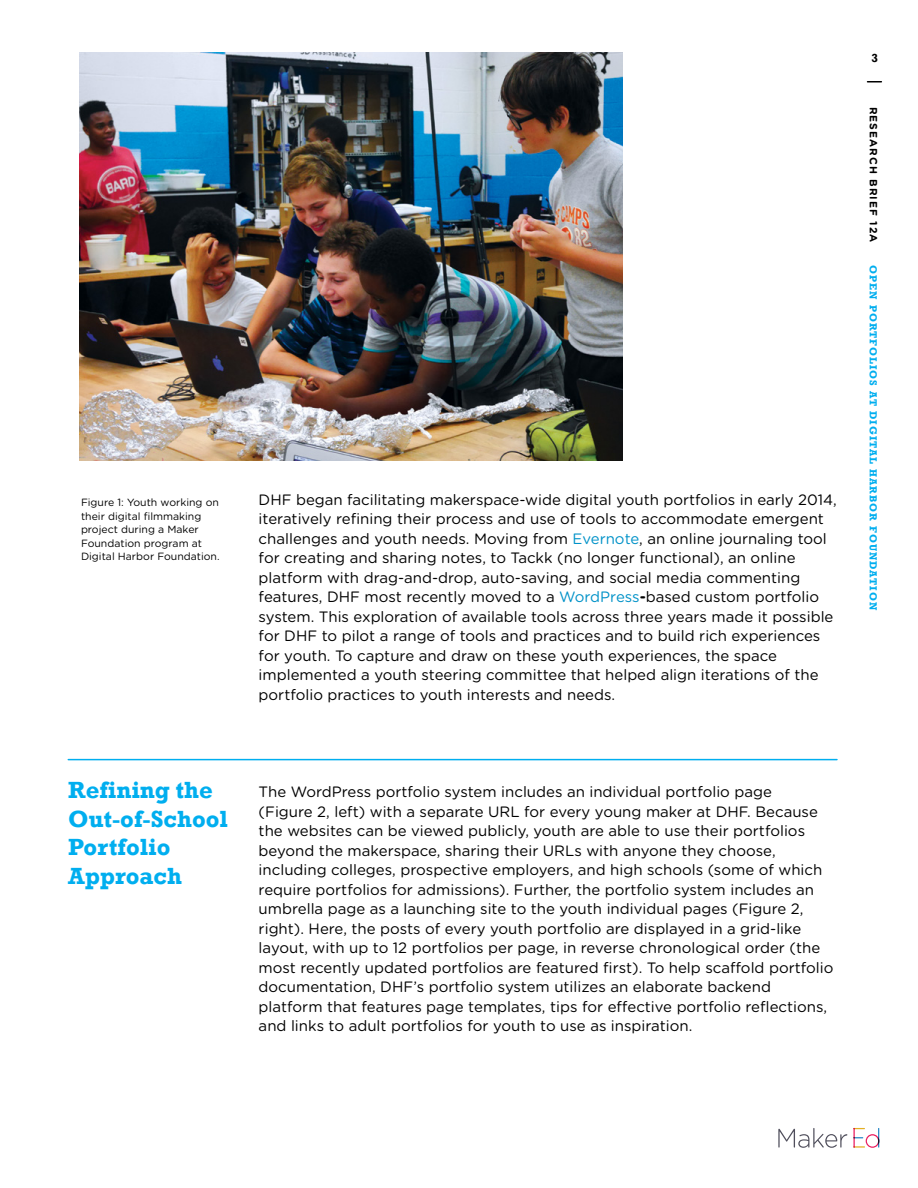
<style>
.page{position:relative;width:918px;height:1188px;background:#fff}
.page>*{position:absolute;margin:0;border:0;box-sizing:border-box;transform-origin:0 0}
.t1{font:700 24px/28.5px "Rockwell";color:#00aeef}
.t2{font:15px/19.5px "Gotham Rounded";color:#000}
.t3{font:700 12px "Rockwell";color:#000}
.t4{font:10.5px/13.5px "Gotham Rounded";color:#000}
.t5{font:700 10.5px "Rockwell";letter-spacing:.1em;color:#00aeef}
.t6{font:700 10.5px "Gotham Rounded";letter-spacing:.1em;color:#000}
.s1{color:#0092c8}
.s2{font-weight:700}
</style>
<div class="page">
<svg style="left:868px;top:81px;width:13px;height:1px"></svg>
<svg style="left:853px;top:1128px;width:26px;height:20px"></svg>
<svg style="left:778px;top:1128px;width:69px;height:20px"></svg>
<img style="left:80px;top:53px;width:542px;height:407px">
<hr style="left:68px;top:759px;width:769px;height:1px;background:#00aeef">
<p class="t4" style="left:81px;top:495px;width:140px">Figure 1: Youth working on their digital filmmaking project during a Maker<br>Foundation program at<br>Digital Harbor Foundation.</p>
<h1 class="t1" style="left:68px;top:776px;width:161px">Refining the<br>Out-of-School<br>Portfolio<br>Approach</h1>
<p class="t2" style="left:259px;top:489px;width:580px">DHF began facilitating makerspace-wide digital youth portfolios in early 2014, iteratively refining their process and use of tools to accommodate emergent challenges and youth needs. Moving from <span class="s1">Evernote</span>, an online journaling tool for creating and sharing notes, to Tackk (no longer functional), an online platform with drag-and-drop, auto-saving, and social media commenting features, DHF most recently moved to a <span class="s1">WordPress</span><span class="s2">-</span>based custom portfolio system. This exploration of available tools across three years made it possible for DHF to pilot a range of tools and practices and to build rich experiences for youth. To capture and draw on these youth experiences, the space implemented a youth steering committee that helped align iterations of the portfolio practices to youth interests and needs.</p>
<p class="t2" style="left:259px;top:782px;width:576px">The WordPress portfolio system includes an individual portfolio page<br>(Figure 2, left) with a separate URL for every young maker at DHF. Because the websites can be viewed publicly, youth are able to use their portfolios beyond the makerspace, sharing their URLs with anyone they choose, including colleges, prospective employers, and high schools (some of which require portfolios for admissions). Further, the portfolio system includes an umbrella page as a launching site to the youth individual pages (Figure 2, right). Here, the posts of every youth portfolio are displayed in a grid-like layout, with up to 12 portfolios per page, in reverse chronological order (the most recently updated portfolios are featured first). To help scaffold portfolio documentation, DHF’s portfolio system utilizes an elaborate backend platform that features page templates, tips for effective portfolio reflections, and links to adult portfolios for youth to use as inspiration.</p>
<p class="t3" style="left:871px;top:51px;width:8px">3</p>
<p class="t6" style="left:881px;top:107px;width:137px;rotate:90deg">RESEARCH BRIEF 12A</p>
<p class="t5" style="left:880px;top:265px;width:346px;rotate:90deg">OPEN PORTFOLIOS AT DIGITAL HARBOR FOUNDATION</p>
</div>
